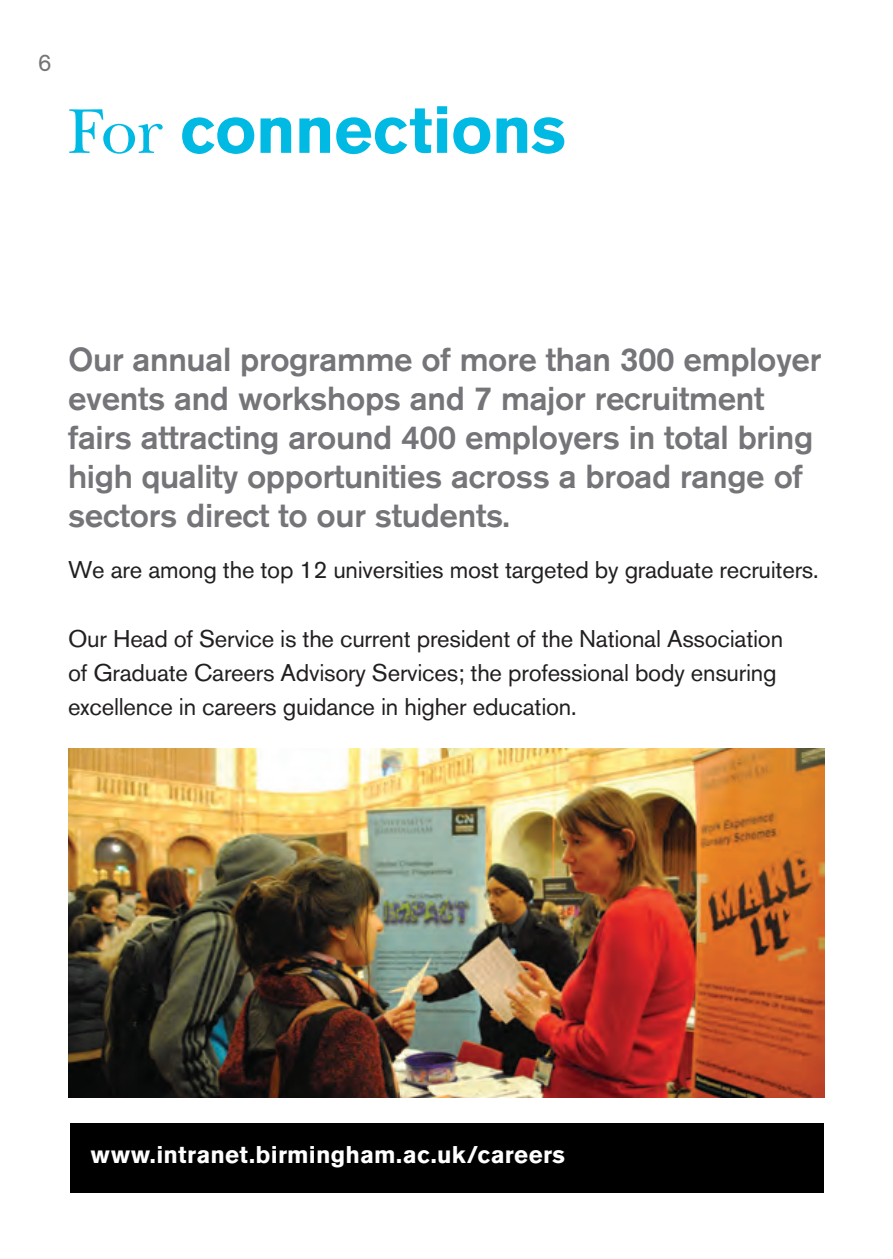
<style>
.page{position:relative;width:893px;height:1259px;background:#fff}
.page>*{position:absolute;margin:0;border:0;box-sizing:border-box;transform-origin:0 0}
.t1{font:700 66px "Akzidenz Grotesk BQ";letter-spacing:-.005em;color:#00bae4}
._04_Introduction{font:500 33px/39px "Akzidenz Grotesk BQ";letter-spacing:-.01em;color:#757478}
._03_Body_Copy{font:24px/33.9px "Akzidenz Grotesk BQ";letter-spacing:-.01em;color:#231f20}
.t2{font:700 24px "Akzidenz Grotesk BQ";letter-spacing:.01em;color:#fff}
.t3{font:24px "Akzidenz Grotesk BQ";color:#757478}
.s1{font-family:"New Baskerville LT";font-weight:400}
</style>
<div class="page">
<div style="left:70px;top:1123px;width:754px;height:69px;background:#000"></div>
<img style="left:68px;top:748px;width:757px;height:349px">
<p class="t3" style="left:38px;top:49px;width:15px">6</p>
<p class="t1" style="left:68px;top:92px;width:499px"><span class="s1">For</span> connections</p>
<p class="_04_Introduction" style="left:68px;top:339px;width:755px">Our annual programme of more than 300 employer events and workshops and 7 major recruitment fairs attracting around 400 employers in total bring high quality opportunities across a broad range of sectors direct to our students.</p>
<p class="_03_Body_Copy" style="left:68px;top:553px;width:752px">We are among the top 12 universities most targeted by graduate recruiters.</p>
<p class="_03_Body_Copy" style="left:68px;top:621px;width:717px">Our Head of Service is the current president of the National Association of Graduate Careers Advisory Services; the professional body ensuring excellence in careers guidance in higher education.</p>
<p class="t2" style="left:91px;top:1140px;width:476px">www.intranet.birmingham.ac.uk/careers</p>
</div>
